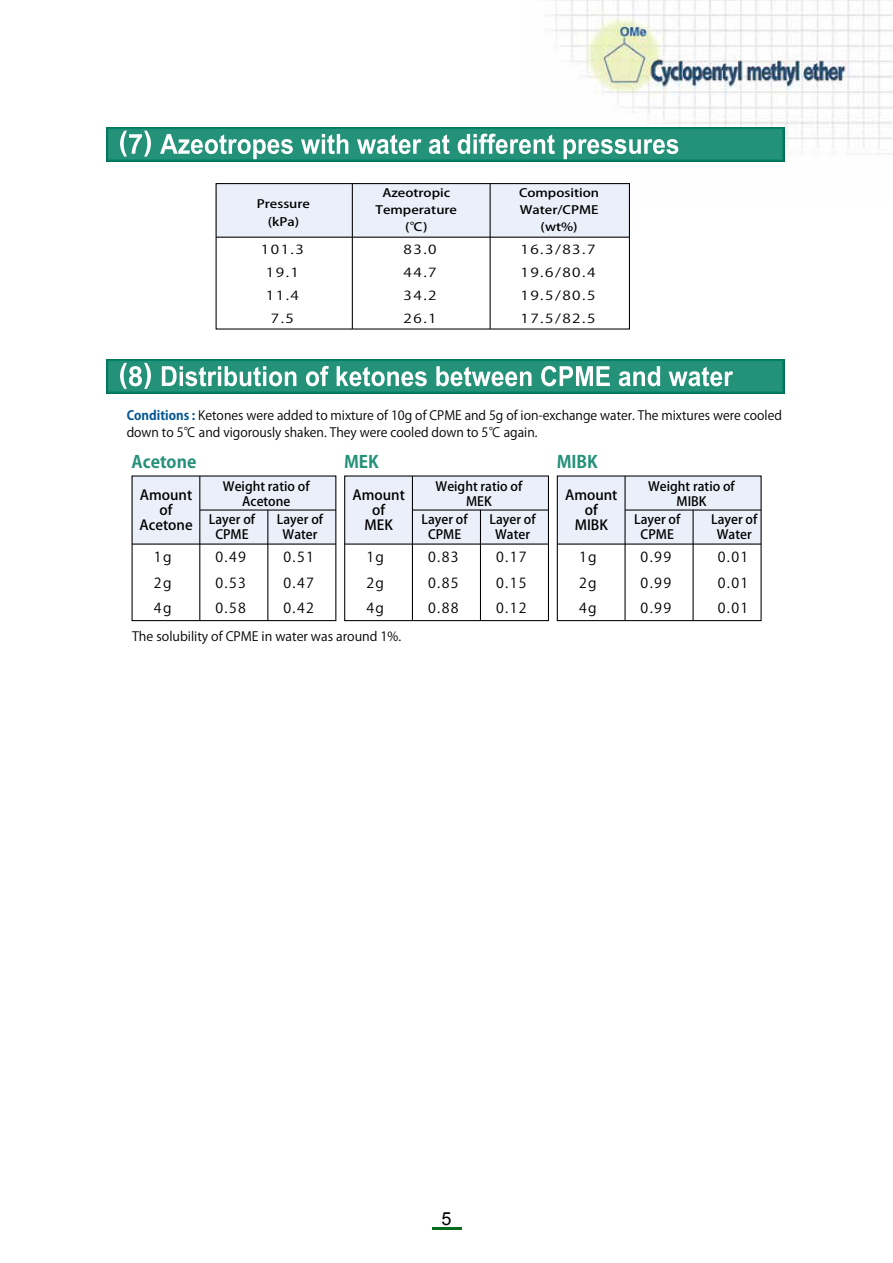
<style>
.page{position:relative;width:893px;height:1263px;background:#fff}
.page>*{position:absolute;margin:0;border:0;box-sizing:border-box;transform-origin:0 0}
.t1{font:18px "Arial";color:#000}
.t2{font:700 16.95px "Koz Go Pro";color:#249179}
.t3{font:13.8px/25.5px "Koz Go Pro";letter-spacing:.1em;color:#000;text-align:justify}
.t4{font:500 13.8px/15px "Koz Go Pro";color:#000;text-align:center}
.t5{font:12.75px/17px "Koz Go Pro";color:#000}
.t6{font:500 12.75px/14.9px "Koz Go Pro";color:#000;text-align:center}
.t7{font:12.45px/23px "Koz Go Pro";letter-spacing:.1em;color:#000;text-align:justify;scale:1.22 1}
.t8{font:500 11.55px/17.2px "Koz Go Pro";color:#000;text-align:center;scale:1.2 1}
.s1{font-weight:700;color:#005594}
</style>
<div class="page">
<img style="left:527px;top:0;width:366px;height:162px">
<hr style="left:432px;top:1227px;width:30px;height:2px;background:#096b1d">
<div style="left:557px;top:476px;width:204px;height:68px;background:#eaeff9"></div>
<div style="left:557px;top:475px;width:205px;height:146px;border:1px solid #000"></div>
<hr style="left:625px;top:509px;width:136px;height:2px;background:#000">
<hr style="left:557px;top:543px;width:204px;height:2px;background:#000">
<hr style="left:693px;top:510px;width:1px;height:110px;background:#000">
<hr style="left:624px;top:476px;width:2px;height:144px;background:#000">
<div style="left:344px;top:476px;width:205px;height:68px;background:#eaeff9"></div>
<div style="left:344px;top:475px;width:205px;height:146px;border:1px solid #000"></div>
<hr style="left:413px;top:509px;width:135px;height:2px;background:#000">
<hr style="left:345px;top:543px;width:203px;height:2px;background:#000">
<hr style="left:480px;top:510px;width:1px;height:110px;background:#000">
<hr style="left:412px;top:476px;width:1px;height:144px;background:#000">
<div style="left:132px;top:476px;width:204px;height:68px;background:#eaeff9"></div>
<div style="left:132px;top:475px;width:204px;height:146px;border:1px solid #000"></div>
<hr style="left:200px;top:509px;width:136px;height:2px;background:#000">
<hr style="left:132px;top:543px;width:204px;height:2px;background:#000">
<hr style="left:267px;top:510px;width:1px;height:110px;background:#000">
<hr style="left:199px;top:476px;width:1px;height:144px;background:#000">
<div style="left:107px;top:127px;width:676px;height:34px;background:#00775d"></div>
<div style="left:108px;top:128px;width:674px;height:32px;background:#008369"></div>
<div style="left:108px;top:129px;width:674px;height:31px;background:#108970"></div>
<div style="left:109px;top:129px;width:672px;height:30px;background:#1f8e76"></div>
<div style="left:109px;top:130px;width:672px;height:28px;background:#249179"></div>
<svg style="left:120px;top:131px;width:31px;height:26px"></svg>
<svg style="left:160px;top:134px;width:133px;height:25px"></svg>
<svg style="left:301px;top:134px;width:47px;height:20px"></svg>
<svg style="left:357px;top:134px;width:64px;height:20px"></svg>
<svg style="left:429px;top:134px;width:21px;height:20px"></svg>
<svg style="left:458px;top:134px;width:97px;height:20px"></svg>
<svg style="left:564px;top:139px;width:114px;height:20px"></svg>
<div style="left:106px;top:359px;width:678px;height:35px;background:#006f55"></div>
<div style="left:107px;top:359px;width:677px;height:34px;background:#00745a"></div>
<div style="left:107px;top:360px;width:676px;height:33px;background:#007a61"></div>
<div style="left:108px;top:360px;width:675px;height:32px;background:#008066"></div>
<div style="left:108px;top:361px;width:674px;height:31px;background:#108970"></div>
<div style="left:109px;top:361px;width:673px;height:30px;background:#208f76"></div>
<div style="left:109px;top:362px;width:672px;height:29px;background:#249179"></div>
<svg style="left:120px;top:363px;width:31px;height:26px"></svg>
<svg style="left:162px;top:366px;width:134px;height:20px"></svg>
<svg style="left:306px;top:366px;width:23px;height:20px"></svg>
<svg style="left:337px;top:366px;width:90px;height:20px"></svg>
<svg style="left:436px;top:366px;width:95px;height:20px"></svg>
<svg style="left:541px;top:366px;width:69px;height:20px"></svg>
<svg style="left:619px;top:366px;width:41px;height:20px"></svg>
<svg style="left:669px;top:367px;width:64px;height:19px"></svg>
<div style="left:216px;top:184px;width:414px;height:53px;background:#eaeff9"></div>
<div style="left:216px;top:183px;width:414px;height:147px;border:1px solid #000"></div>
<hr style="left:216px;top:237px;width:413px;height:1px;background:#000">
<hr style="left:490px;top:184px;width:1px;height:145px;background:#000">
<hr style="left:352px;top:184px;width:1px;height:145px;background:#000">
<p class="t8" style="left:257px;top:196px;width:46px">Pressure (kPa)</p>
<p class="t7" style="left:261px;top:238px;width:37px;text-align:center">101.3<br>19.1<br>11.4<br>7.5</p>
<p class="t8" style="left:376px;top:185px;width:69px">Azeotropic<br>Temperature (℃)</p>
<p class="t8" style="left:519px;top:185px;width:68px">Composition<br>Water/CPME (wt%)</p>
<p class="t7" style="left:404px;top:238px;width:29px">83.0<br>44.7<br>34.2<br>26.1</p>
<p class="t7" style="left:520px;top:238px;width:63px">16.3/83.7<br>19.6/80.4<br>19.5/80.5<br>17.5/82.5</p>
<p class="t5" style="left:127px;top:407px;width:657px"><span class="s1">Conditions :</span> Ketones were added to mixture of 10g of CPME and 5g of ion-exchange water. The mixtures were cooled down to 5℃ and vigorously shaken. They were cooled down to 5℃ again.</p>
<h2 class="t2" style="left:131px;top:450px;width:66px">Acetone</h2>
<h2 class="t2" style="left:344px;top:450px;width:36px">MEK</h2>
<h2 class="t2" style="left:557px;top:450px;width:43px">MIBK</h2>
<p class="t4" style="left:139px;top:488px;width:55px">Amount of<br>Acetone</p>
<p class="t3" style="left:154px;top:545px;width:19px">1g 2g 4g</p>
<p class="t6" style="left:223px;top:479px;width:88px">Weight ratio of<br>Acetone</p>
<p class="t6" style="left:209px;top:513px;width:48px">Layer of<br>CPME</p>
<p class="t3" style="left:215px;top:545px;width:32px">0.49<br>0.53<br>0.58</p>
<p class="t6" style="left:277px;top:513px;width:48px">Layer of<br>Water</p>
<p class="t3" style="left:283px;top:545px;width:32px">0.51<br>0.47<br>0.42</p>
<p class="t4" style="left:352px;top:488px;width:54px">Amount of<br>MEK</p>
<p class="t3" style="left:366px;top:545px;width:19px">1g 2g 4g</p>
<p class="t5" style="left:132px;top:628px;width:270px">The solubility of CPME in water was around 1%.</p>
<p class="t6" style="left:436px;top:479px;width:88px">Weight ratio of<br>MEK</p>
<p class="t6" style="left:490px;top:513px;width:48px">Layer of<br>Water</p>
<p class="t6" style="left:421px;top:513px;width:48px">Layer of<br>CPME</p>
<p class="t3" style="left:428px;top:545px;width:32px">0.83<br>0.85<br>0.88</p>
<p class="t3" style="left:496px;top:545px;width:32px">0.17<br>0.15<br>0.12</p>
<p class="t4" style="left:565px;top:488px;width:54px">Amount of<br>MIBK</p>
<p class="t3" style="left:579px;top:545px;width:19px">1g 2g 4g</p>
<p class="t6" style="left:648px;top:479px;width:88px">Weight ratio of<br>MIBK</p>
<p class="t6" style="left:711px;top:513px;width:48px">Layer of<br>Water</p>
<p class="t6" style="left:634px;top:513px;width:48px">Layer of<br>CPME</p>
<p class="t3" style="left:641px;top:545px;width:32px">0.99<br>0.99<br>0.99</p>
<p class="t3" style="left:718px;top:545px;width:32px">0.01<br>0.01<br>0.01</p>
<h1 class="t1" style="left:441px;top:1207px;width:12px">5</h1>
</div>
